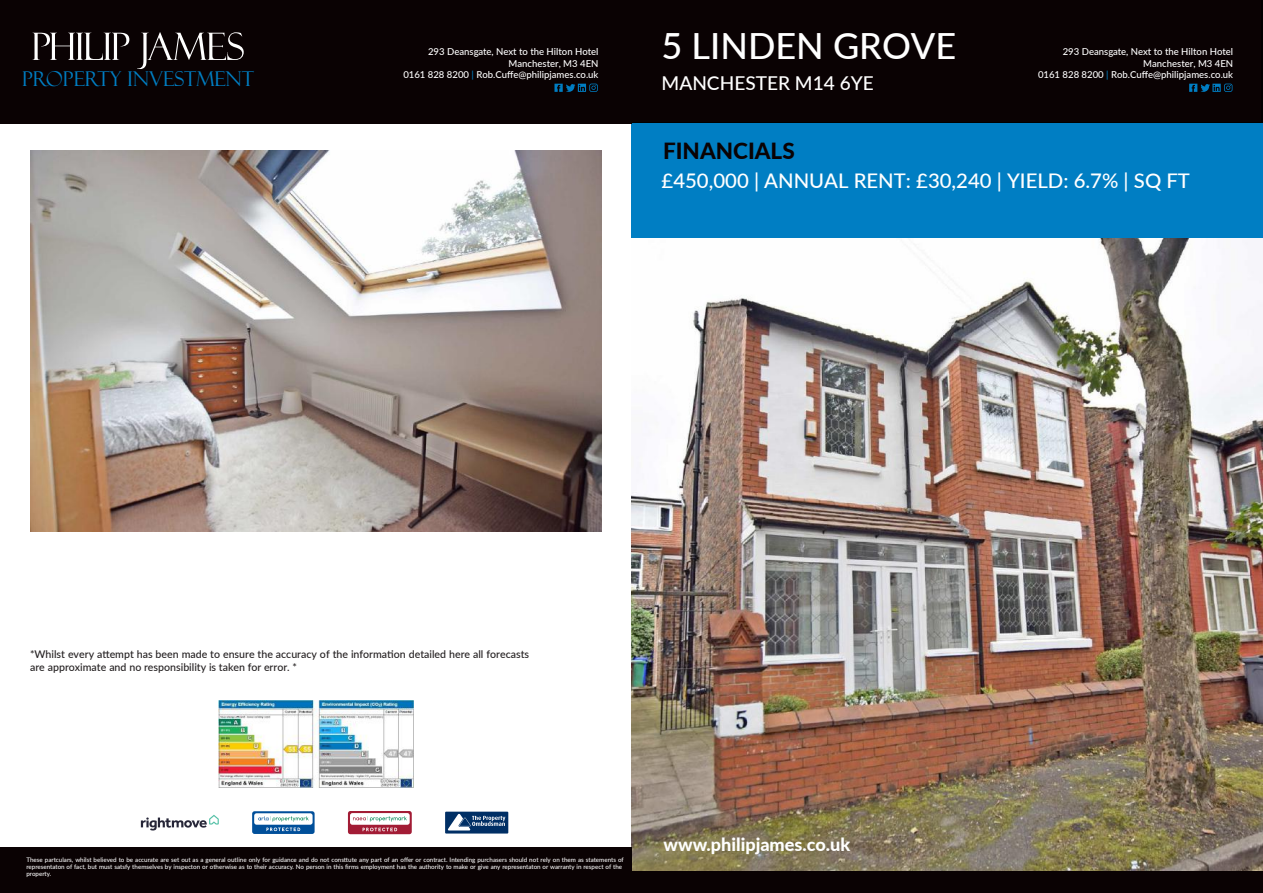
<style>
.page{position:relative;width:1263px;height:893px;background:#fff}
.page>*{position:absolute;margin:0;border:0;box-sizing:border-box;transform-origin:0 0}
.t1{font:500 36px "Lato";color:#fff}
.t2{font:800 22.2px "Lato";color:#0a0203}
.t3{font:20.4px "Felix Titling";color:#007ec3}
.t4{font:500 20.1px "Lato";color:#fff}
.t5{font:500 19.05px "Lato";color:#fff}
.t6{font:800 18px "Lato";color:#fff}
.t7{font:500 10.65px/12.8px "Lato";color:#231f20}
.t8{font:500 9.6px/11.4px "Lato";color:#fff;text-align:right}
.t9{font:500 6.15px/7.5px "Lato";color:#fff}
.s1{color:#007ec3}
</style>
<div class="page">
<img style="left:631px;top:237px;width:632px;height:634px">
<div style="left:631px;top:120px;width:632px;height:117px;background:#007ec3"></div>
<div style="left:631px;top:0;width:630px;height:122px;background:#0a0203"></div>
<div style="left:631px;top:871px;width:632px;height:21px;background:#0a0203"></div>
<img style="left:631px;top:892px;width:632px;height:1px">
<div style="left:0;top:848px;width:631px;height:45px;background:#0a0203"></div>
<svg style="left:141px;top:815px;width:78px;height:15px"></svg>
<svg style="left:348px;top:811px;width:64px;height:23px"></svg>
<svg style="left:252px;top:811px;width:63px;height:23px"></svg>
<div style="left:445px;top:812px;width:63px;height:21px;background:#002f65"></div>
<svg style="left:447px;top:814px;width:58px;height:16px"></svg>
<div style="left:0;top:1px;width:631px;height:122px;background:#0a0203"></div>
<svg style="left:33px;top:33px;width:96px;height:27px"></svg>
<svg style="left:137px;top:32px;width:107px;height:37px"></svg>
<img style="left:30px;top:150px;width:571px;height:382px">
<img style="left:219px;top:700px;width:194px;height:87px">
<svg style="left:554px;top:84px;width:44px;height:8px"></svg>
<svg style="left:1189px;top:84px;width:43px;height:8px"></svg>
<h3 class="t3" style="left:22px;top:67px;width:234px">PROPERTY INVESTMENT</h3>
<h1 class="t1" style="left:661px;top:20px;width:296px">5 LINDEN GROVE</h1>
<h3 class="t5" style="left:661px;top:70px;width:214px">MANCHESTER M14 6YE</h3>
<h3 class="t8" style="left:403px;top:46px;width:197px">293 Deansgate, Next to the Hilton Hotel<br>Manchester, M3 4EN<br>0161 828 8200 <span class="s1">|</span> Rob.Cuffe@philipjames.co.uk</h3>
<h3 class="t8" style="left:1038px;top:46px;width:197px">293 Deansgate, Next to the Hilton Hotel<br>Manchester, M3 4EN<br>0161 828 8200 <span class="s1">|</span> Rob.Cuffe@philipjames.co.uk</h3>
<h2 class="t2" style="left:663px;top:135px;width:133px">FINANCIALS</h2>
<h3 class="t4" style="left:661px;top:166px;width:530px">£450,000 | ANNUAL RENT: £30,240 | YIELD: 6.7% | SQ FT</h3>
<h3 class="t7" style="left:30px;top:648px;width:501px">*Whilst every attempt has been made to ensure the accuracy of the information detailed here all forecasts are approximate and no responsibility is taken for error. *</h3>
<p class="t9" style="left:26px;top:855px;width:599px">These partculars, whilst believed to be accurate are set out as a general outline only for guidance and do not consttute any part of an offer or contract. Intending purchasers should not rely on them as statements of representaton of fact, but must satsfy themselves by inspecton or otherwise as to their accuracy. No person in this firms employment has the authority to make or give any representaton or warranty in respect of the property.</p>
<h3 class="t6" style="left:664px;top:831px;width:188px">www.philipjames.co.uk</h3>
</div>
